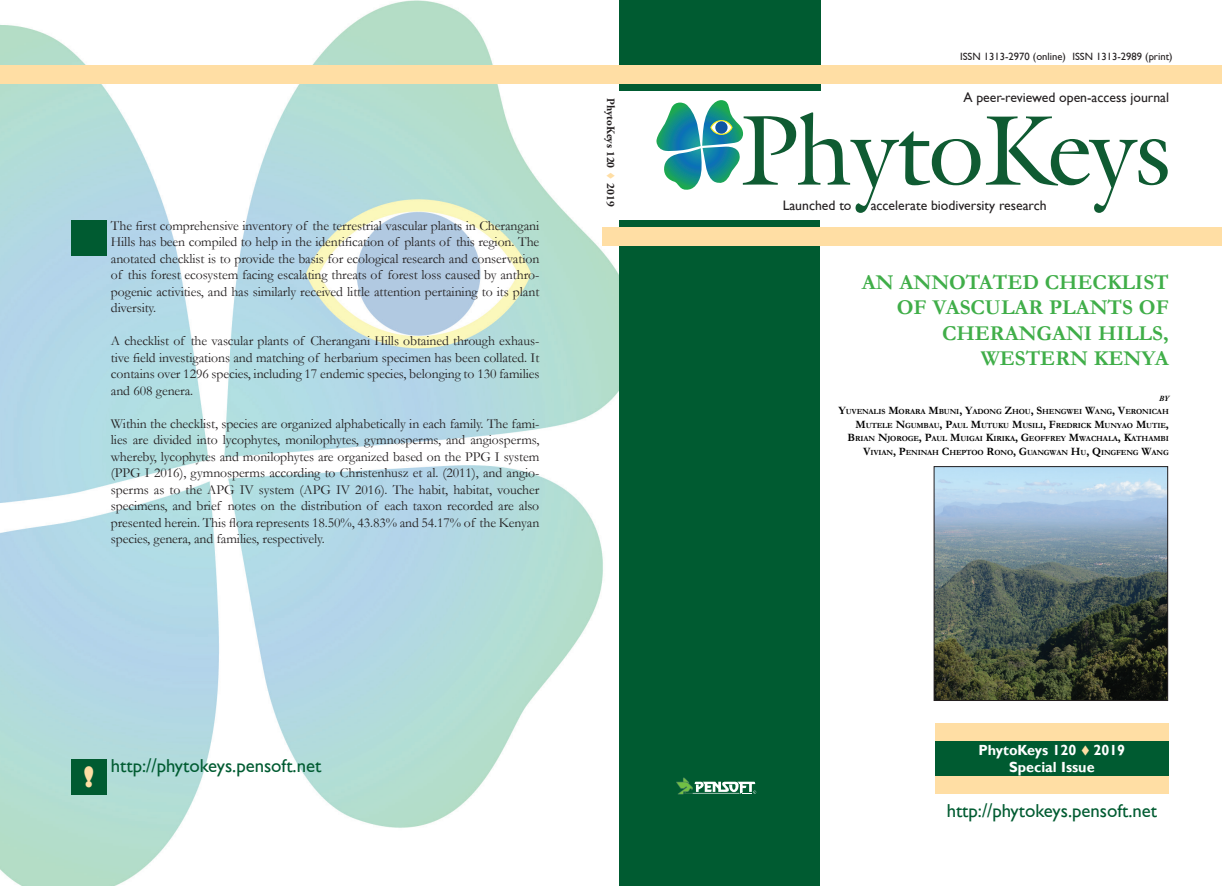
<style>
.page{position:relative;width:1222px;height:886px;background:#fff}
.page>*{position:absolute;margin:0;border:0;box-sizing:border-box;transform-origin:0 0}
.t1{font:800 27.12px "Gill Sans";color:#ffdea4}
.t2{font:700 21.25px/25.5px "Garamond";color:#40ae49;text-align:right}
.t3{font:18.75px "Gill Sans";color:#005b31}
.t4{font:700 14.62px/17.6px "Gill Sans";color:#fff;text-align:center}
.t5{font:13.75px/16.5px "Garamond";letter-spacing:-.005em;color:#231f20;text-align:justify}
.t6{font:13.75px "Gill Sans";color:#231f20}
.t7{font:700 11.25px "Adobe Garamond Pro";color:#231f20}
.t8{font:10.62px "Gill Sans";color:#231f20}
.t9{font:700 7.88px/13.5px "Garamond";letter-spacing:-.015em;color:#000;text-align:right}
.t10{font:italic 700 7.88px "Adobe Garamond Pro";color:#000}
.s1{color:#ffdea4}
.s2{font-size:11.25px}
</style>
<div class="page">
<img style="left:0;top:0;width:653px;height:886px">
<div style="left:619px;top:221px;width:201px;height:665px;background:#005b31"></div>
<div style="left:619px;top:0;width:201px;height:91px;background:#005b31"></div>
<svg style="left:676px;top:777px;width:80px;height:17px"></svg>
<div style="left:0;top:65px;width:1222px;height:19px;background:#ffdea4"></div>
<div style="left:602px;top:228px;width:620px;height:18px;background:#ffdea4"></div>
<div style="left:935px;top:740px;width:234px;height:36px;background:#005b31"></div>
<div style="left:935px;top:723px;width:234px;height:17px;background:#ffdea4"></div>
<div style="left:935px;top:776px;width:234px;height:18px;background:#ffdea4"></div>
<div style="left:71px;top:759px;width:36px;height:35px;background:#005b31"></div>
<div style="left:71px;top:221px;width:35px;height:35px;background:#005b31"></div>
<img style="left:936px;top:468px;width:230px;height:231px">
<div style="left:934px;top:466px;width:234px;height:235px;border:1px solid #231f20"></div>
<svg style="left:986px;top:116px;width:181px;height:97px"></svg>
<svg style="left:656px;top:100px;width:324px;height:113px"></svg>
<svg style="left:711px;top:121px;width:20px;height:13px"></svg>
<div style="left:715px;top:121px;width:12px;height:13px;background:#1056a3;border-radius:50%"></div>
<p class="t5" style="left:111px;top:217px;width:430px">The first comprehensive inventory of the terrestrial vascular plants in Cherangani Hills has been compiled to help in the identification of plants of this region. The anotated checklist is to provide the basis for ecological research and conservation of this forest ecosystem facing escalating threats of forest loss caused by anthro&shy;pogenic activities, and has similarly received little attention pertaining to its plant diversity.</p>
<p class="t5" style="left:111px;top:332px;width:430px">A checklist of the vascular plants of Cherangani Hills obtained through exhaus&shy;tive field investigations and matching of herbarium specimen has been collated. It contains over 1296 species, including 17 endemic species, belonging to 130 families and 608 genera.</p>
<p class="t5" style="left:111px;top:415px;width:430px">Within the checklist, species are organized alphabetically in each family. The fami&shy;lies are divided into lycophytes, monilophytes, gymnosperms, and angiosperms, whereby, lycophytes and monilophytes are organized based on the PPG I system (PPG I 2016), gymnosperms according to Christenhusz et al. (2011), and angio&shy;sperms as to the APG IV system (APG IV 2016). The habit, habitat, voucher specimens, and brief notes on the distribution of each taxon recorded are also presented herein. This flora represents 18.50%, 43.83% and 54.17% of the Kenyan species, genera, and families, respectively.</p>
<p class="t7" style="left:617px;top:98px;width:110px;rotate:90deg">PhytoKeys 120 <span class="s1">▼</span> 2019</p>
<h1 class="t1" style="left:84px;top:760px;width:12px">!</h1>
<h3 class="t3" style="left:111px;top:754px;width:212px">http://phytokeys.pensoft.net</h3>
<p class="t8" style="left:960px;top:50px;width:214px">ISSN 1313-2970 (online) ISSN 1313-2989 (print)</p>
<p class="t6" style="left:963px;top:89px;width:207px">A peer-reviewed open-access journal</p>
<p class="t6" style="left:783px;top:197px;width:70px">Launched to</p>
<p class="t6" style="left:870px;top:197px;width:177px">accelerate biodiversity research</p>
<h2 class="t2" style="left:862px;top:269px;width:309px">AN ANNOTATED CHECKLIST<br>OF VASCULAR PLANTS OF<br>CHERANGANI HILLS,<br>WESTERN KENYA</h2>
<p class="t10" style="left:1159px;top:394px;width:11px">by</p>
<p class="t9" style="left:838px;top:405px;width:332px"><span class="s2">Y</span>UVENALIS <span class="s2">M</span>ORARA <span class="s2">M</span>BUNI<span class="s2">, Y</span>ADONG <span class="s2">Z</span>HOU<span class="s2">, S</span>HENGWEI <span class="s2">W</span>ANG<span class="s2">, V</span>ERONICAH <span class="s2">M</span>UTELE <span class="s2">N</span>GUMBAU<span class="s2">, P</span>AUL <span class="s2">M</span>UTUKU <span class="s2">M</span>USILI<span class="s2">, F</span>REDRICK <span class="s2">M</span>UNYAO <span class="s2">M</span>UTIE<span class="s2">, B</span>RIAN <span class="s2">N</span>JOROGE<span class="s2">, P</span>AUL <span class="s2">M</span>UIGAI <span class="s2">K</span>IRIKA<span class="s2">, G</span>EOFF REY <span class="s2">M</span>WACHALA<span class="s2">, K</span>ATHAMBI <span class="s2">V</span>IVIAN<span class="s2">, P</span>ENINAH <span class="s2">C</span>HEPTOO <span class="s2">R</span>ONO<span class="s2">, G</span>UANGWAN <span class="s2">H</span>U<span class="s2">, Q</span>INGFENG <span class="s2">W</span>ANG</p>
<p class="t4" style="left:978px;top:741px;width:148px">PhytoKeys 120 <span class="s1">▼</span> 2019<br>Special Issue</p>
<h3 class="t3" style="left:946px;top:800px;width:212px">http://phytokeys.pensoft.net</h3>
</div>
